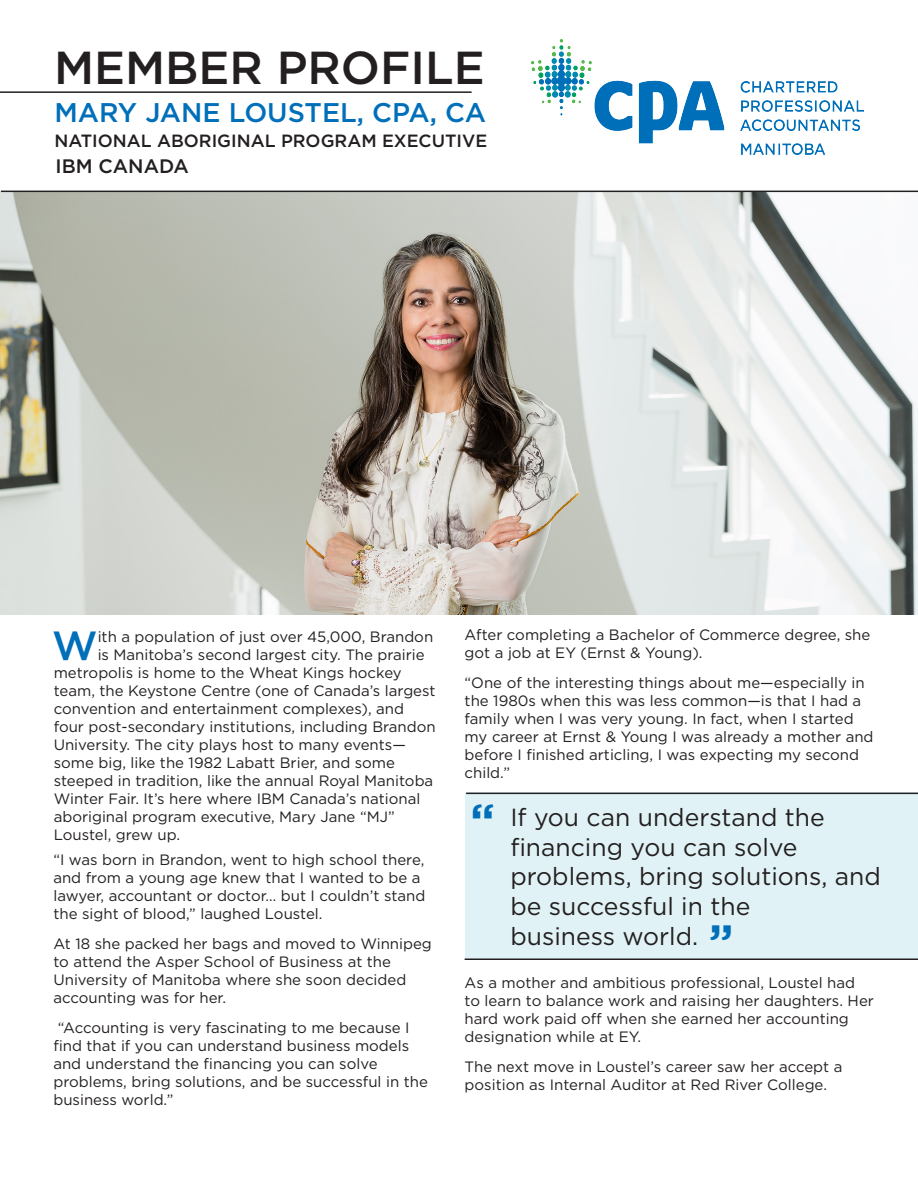
<style>
.page{position:relative;width:918px;height:1188px;background:#fff}
.page>*{position:absolute;margin:0;border:0;box-sizing:border-box;transform-origin:0 0}
.t1{font:500 46.2px "Gotham";color:#231f20}
.t2{font:700 45px "Gotham";color:#006fba}
.t3{font:500 40.65px "Gotham";color:#006fba}
.t4{font:500 27px "Gotham";color:#006fba}
.t5{font:24.75px/29.7px "Gotham";color:#231f20}
.t6{font:500 19.5px "Gotham";color:#231f20}
.t7{font:500 17.7px "Gotham";color:#231f20}
.t8{font:15px/18px "Gotham";color:#231f20}
</style>
<div class="page">
<div style="left:465px;top:792px;width:453px;height:167px;background:#e0f2f5"></div>
<hr style="left:0;top:91px;width:472px;height:2px;background:#231f20">
<hr style="left:465px;top:958px;width:453px;height:2px;background:#231f20">
<img style="left:532px;top:40px;width:331px;height:114px">
<img style="left:0;top:192px;width:918px;height:422px">
<hr style="left:466px;top:793px;width:452px;height:1px;background:#231f20">
<hr style="left:1px;top:191px;width:917px;height:1px;background:#231f20">
<p class="t1" style="left:54px;top:37px;width:432px">MEMBER PROFILE</p>
<p class="t4" style="left:54px;top:95px;width:433px">MARY JANE LOUSTEL, CPA, CA</p>
<p class="t7" style="left:54px;top:129px;width:434px">NATIONAL ABORIGINAL PROGRAM EXECUTIVE</p>
<p class="t6" style="left:56px;top:153px;width:135px">IBM CANADA</p>
<p class="t3" style="left:52px;top:619px;width:47px">W</p>
<p class="t8" style="left:98px;top:627px;width:337px">ith a population of just over 45,000, Brandon</p>
<p class="t8" style="left:98px;top:645px;width:329px">is Manitoba’s second largest city. The prairie</p>
<p class="t8" style="left:54px;top:663px;width:350px">metropolis is home to the Wheat Kings hockey</p>
<p class="t8" style="left:54px;top:681px;width:383px">team, the Keystone Centre (one of Canada’s largest</p>
<p class="t8" style="left:54px;top:699px;width:352px">convention and entertainment complexes), and</p>
<p class="t8" style="left:54px;top:717px;width:383px">four post-secondary institutions, including Brandon</p>
<p class="t8" style="left:54px;top:735px;width:354px">University. The city plays host to many events—</p>
<p class="t8" style="left:54px;top:753px;width:343px">some big, like the 1982 Labatt Brier, and some</p>
<p class="t8" style="left:54px;top:771px;width:381px">steeped in tradition, like the annual Royal Manitoba</p>
<p class="t8" style="left:54px;top:789px;width:368px">Winter Fair. It’s here where IBM Canada’s national</p>
<p class="t8" style="left:54px;top:807px;width:343px">aboriginal program executive, Mary Jane “MJ”</p>
<p class="t8" style="left:54px;top:825px;width:128px">Loustel, grew up.</p>
<p class="t8" style="left:53px;top:850px;width:373px">“I was born in Brandon, went to high school there, and from a young age knew that I wanted to be a lawyer, accountant or doctor… but I couldn’t stand the sight of blood,” laughed Loustel.</p>
<p class="t8" style="left:53px;top:934px;width:380px">At 18 she packed her bags and moved to Winnipeg to attend the Asper School of Business at the University of Manitoba where she soon decided accounting was for her.</p>
<p class="t8" style="left:53px;top:1018px;width:376px;text-indent:4px">“Accounting is very fascinating to me because I find that if you can understand business models and understand the financing you can solve problems, bring solutions, and be successful in the business world.”</p>
<p class="t8" style="left:465px;top:626px;width:407px">After completing a Bachelor of Commerce degree, she got a job at EY (Ernst &amp; Young).</p>
<p class="t8" style="left:465px;top:674px;width:410px">“One of the interesting things about me—especially in the 1980s when this was less common—is that I had a family when I was very young. In fact, when I started my career at Ernst &amp; Young I was already a mother and before I finished articling, I was expecting my second child.”</p>
<p class="t2" style="left:470px;top:794px;width:26px">“</p>
<p class="t5" style="left:510px;top:802px;width:372px">If you can understand the financing you can solve problems, bring solutions, and be successful in the<br>business world.</p>
<p class="t2" style="left:709px;top:915px;width:26px">”</p>
<p class="t8" style="left:465px;top:974px;width:411px">As a mother and ambitious professional, Loustel had to learn to balance work and raising her daughters. Her hard work paid off when she earned her accounting designation while at EY.</p>
<p class="t8" style="left:465px;top:1058px;width:379px">The next move in Loustel’s career saw her accept a position as Internal Auditor at Red River College.</p>
</div>
